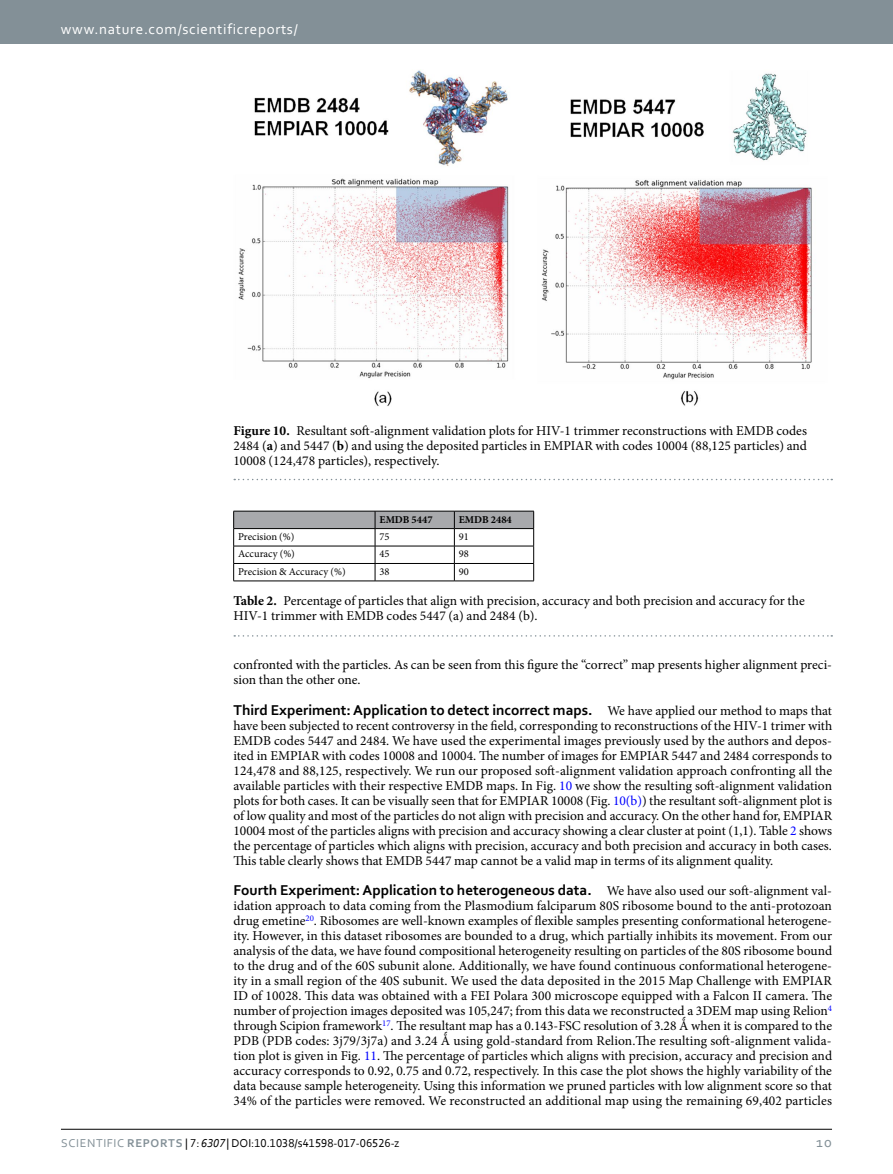
<style>
.page{position:relative;width:893px;height:1174px;background:#fff}
.page>*{position:absolute;margin:0;border:0;box-sizing:border-box;transform-origin:0 0}
.t1{font:15px "Corbel Bold 2";color:#000}
.t2{font:15px "Corbel 2";letter-spacing:.045em;color:#fff}
.t3{font:15px "Corbel 2";color:#839097}
.t4{font:13.5px/15px "Minion Pro";color:#000;text-align:justify}
.t5{font:12px "Corbel";color:#000}
.t6{font:10.5px "Minion Pro";color:#000}
.t7{font:700 10.5px "Minion Pro";color:#000}
.s1{font-weight:700}
.s2{font-family:"Minion Pro";font-size:13.5px}
.s3{color:#00f}
.s4{font-family:"Corbel 2";color:#839097}
.s5{font-family:"Corbel Bold 2";color:#839097}
.s6{font-style:italic}
</style>
<div class="page">
<div style="left:0;top:0;width:893px;height:43px;background:#839097"></div>
<hr style="left:61px;top:1129px;width:771px;height:1px;background:#000">
<img style="left:238px;top:70px;width:574px;height:336px">
<svg style="left:234px;top:479px;width:598px;height:1px"></svg>
<svg style="left:234px;top:635px;width:598px;height:1px"></svg>
<svg style="left:233px;top:511px;width:301px;height:70px"></svg>
<hr style="left:454px;top:580px;width:80px;height:1px;background:#000">
<p class="t2" style="left:61px;top:19px;width:238px">www.nature.com/scientificreports/</p>
<p class="t4" style="left:233px;top:423px;width:575px"><span class="s1">Figure 10.</span> Resultant soft-alignment validation plots for HIV-1 trimmer reconstructions with EMDB codes 2484 (<span class="s1">a</span>) and 5447 (<span class="s1">b</span>) and using the deposited particles in EMPIAR with codes 10004 (88,125 particles) and 10008 (124,478 particles), respectively.</p>
<p class="t7" style="left:380px;top:512px;width:55px">EMDB 5447</p>
<p class="t7" style="left:459px;top:512px;width:55px">EMDB 2484</p>
<p class="t6" style="left:238px;top:529px;width:58px">Precision (%)</p>
<p class="t6" style="left:380px;top:529px;width:12px">75</p>
<p class="t6" style="left:459px;top:529px;width:12px">91</p>
<p class="t6" style="left:238px;top:547px;width:58px">Accuracy (%)</p>
<p class="t6" style="left:380px;top:547px;width:12px">45</p>
<p class="t6" style="left:459px;top:547px;width:12px">98</p>
<p class="t6" style="left:238px;top:564px;width:109px">Precision &amp; Accuracy (%)</p>
<p class="t6" style="left:380px;top:564px;width:12px">38</p>
<p class="t6" style="left:459px;top:564px;width:12px">90</p>
<p class="t4" style="left:233px;top:593px;width:573px"><span class="s1">Table 2.</span> Percentage of particles that align with precision, accuracy and both precision and accuracy for the<br>HIV-1 trimmer with EMDB codes 5447 (a) and 2484 (b).</p>
<p class="t4" style="left:233px;top:657px;width:600px">confronted with the particles. As can be seen from this figure the “correct” map presents higher alignment preci&shy;sion than the other one.</p>
<p class="t1" style="left:233px;top:700px;width:600px">Third Experiment: Application to detect incorrect maps. <span class="s2">We have applied our method to maps that</span></p>
<p class="t4" style="left:233px;top:718px;width:600px">have been subjected to recent controversy in the field, corresponding to reconstructions of the HIV-1 trimer with EMDB codes 5447 and 2484. We have used the experimental images previously used by the authors and depos&shy;ited in EMPIAR with codes 10008 and 10004. The number of images for EMPIAR 5447 and 2484 corresponds to 124,478 and 88,125, respectively. We run our proposed soft-alignment validation approach confronting all the available particles with their respective EMDB maps. In Fig. <span class="s3">10</span> we show the resulting soft-alignment validation plots for both cases. It can be visually seen that for EMPIAR 10008 (Fig. <span class="s3">10(b)</span>) the resultant soft-alignment plot is of low quality and most of the particles do not align with precision and accuracy. On the other hand for, EMPIAR 10004 most of the particles aligns with precision and accuracy showing a clear cluster at point (1,1). Table <span class="s3">2</span> shows the percentage of particles which aligns with precision, accuracy and both precision and accuracy in both cases.<br>This table clearly shows that EMDB 5447 map cannot be a valid map in terms of its alignment quality.</p>
<p class="t1" style="left:233px;top:881px;width:600px">Fourth Experiment: Application to heterogeneous data. <span class="s2">We have also used our soft-alignment val-</span></p>
<p class="t4" style="left:233px;top:898px;width:600px">idation approach to data coming from the Plasmodium falciparum 80S ribosome bound to the anti-protozoan drug emetine<sup>20</sup>. Ribosomes are well-known examples of flexible samples presenting conformational heterogene&shy;ity. However, in this dataset ribosomes are bounded to a drug, which partially inhibits its movement. From our analysis of the data, we have found compositional heterogeneity resulting on particles of the 80S ribosome bound to the drug and of the 60S subunit alone. Additionally, we have found continuous conformational heterogene&shy;ity in a small region of the 40S subunit. We used the data deposited in the 2015 Map Challenge with EMPIAR ID of 10028. This data was obtained with a FEI Polara 300 microscope equipped with a Falcon II camera. The number of projection images deposited was 105,247; from this data we reconstructed a 3DEM map using Relion<sup>4 </sup>through Scipion framework<sup>17</sup>. The resultant map has a 0.143-FSC resolution of 3.28 when it is compared to the PDB (PDB codes: 3j79/3j7a) and 3.24 using gold-standard from Relion.The resulting soft-alignment valida&shy;tion plot is given in Fig. <span class="s3">11</span>. The percentage of particles which aligns with precision, accuracy and precision and accuracy corresponds to 0.92, 0.75 and 0.72, respectively. In this case the plot shows the highly variability of the data because sample heterogeneity. Using this information we pruned particles with low alignment score so that 34% of the particles were removed. We reconstructed an additional map using the remaining 69,402 particles</p>
<p class="t5" style="left:61px;top:1135px;width:340px"><span class="s4">Scientific</span> <span class="s5">REPOrTS</span> | 7:<span class="s6">6307</span>| DOI:10.1038/s41598-017-06526-z</p>
<p class="t3" style="left:816px;top:1132px;width:17px">10</p>
</div>
